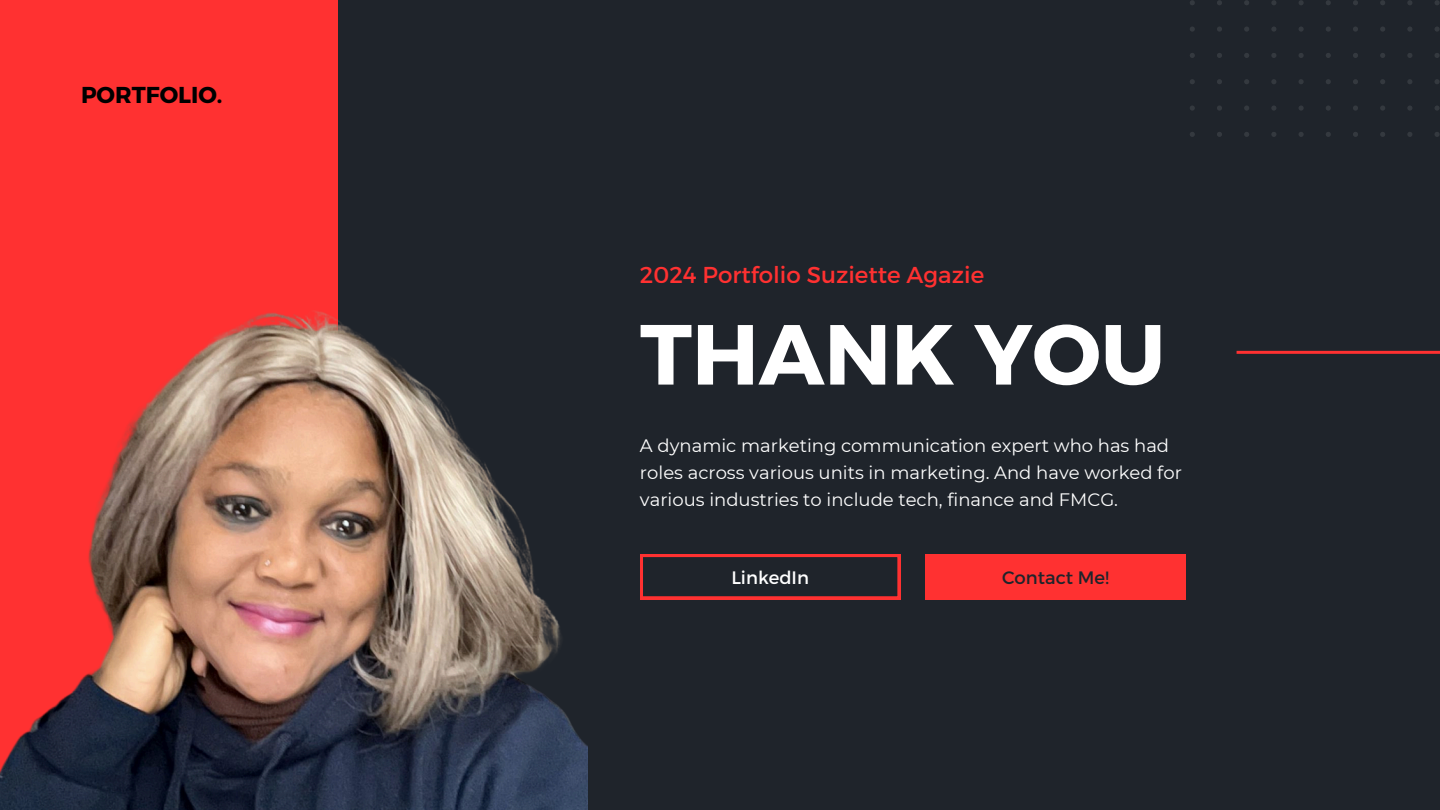
<style>
.page{position:relative;width:1440px;height:810px;background:#1f242b}
.page>*{position:absolute;margin:0;border:0;box-sizing:border-box;transform-origin:0 0}
.t1{font:700 85.1px "Montserrat";color:#fff}
.t2{font:23px "Montserrat";color:#ff3131}
.t3{font:700 23px "Montserrat";color:#000}
.t4{font:18px/27px "Montserrat";color:#fff}
.t5{font:18px "Montserrat";color:#1f242b}
</style>
<div class="page">
<div style="left:0;top:0;width:338px;height:809px;background:#ff3131"></div>
<svg style="left:640px;top:554px;width:260px;height:45px"></svg>
<hr style="left:1237px;top:351px;width:203px;height:3px;background:#ff3131">
<img style="left:0;top:311px;width:588px;height:499px">
<div style="left:925px;top:554px;width:261px;height:46px;background:#ff3131"></div>
<svg style="left:1190px;top:0;width:250px;height:137px"></svg>
<h2 class="t3" style="left:81px;top:80px;width:143px">PORTFOLIO.</h2>
<p class="t2" style="left:640px;top:259px;width:346px">2024 Portfolio Suziette Agazie</p>
<p class="t1" style="left:640px;top:299px;width:527px">THANK YOU</p>
<p class="t4" style="left:640px;top:432px;width:543px">A dynamic marketing communication expert who has had roles across various units in marketing. And have worked for various industries to include tech, finance and FMCG.</p>
<p class="t4" style="left:731px;top:563px;width:79px">LinkedIn</p>
<h3 class="t5" style="left:1002px;top:566px;width:108px">Contact Me!</h3>
</div>
